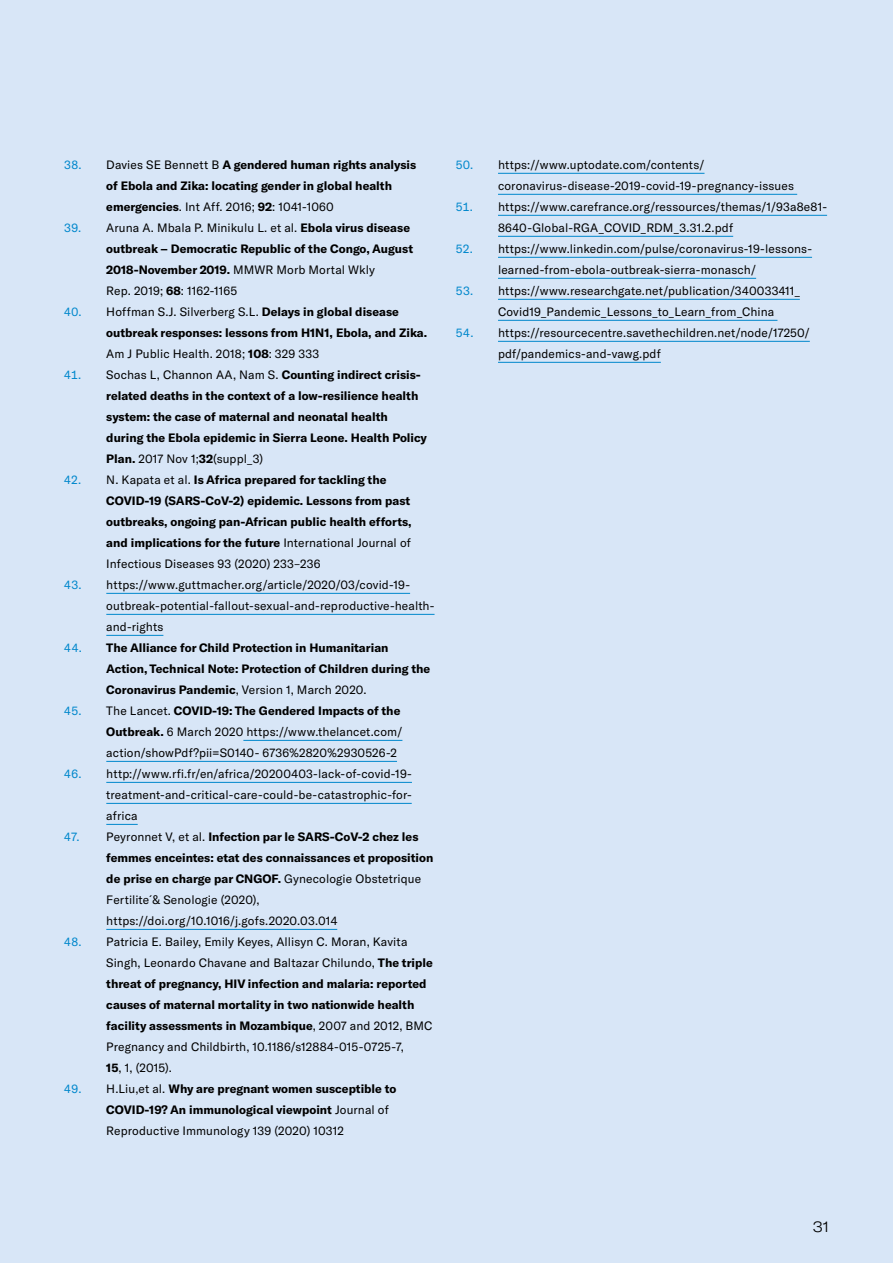
<style>
.page{position:relative;width:893px;height:1263px;background:#d8e6f7}
.page>*{position:absolute;margin:0;border:0;box-sizing:border-box;transform-origin:0 0}
.t1{font:300 expanded 15px "GT America";color:#000}
.t2{font:12px/21px "GT America";letter-spacing:.01em;color:#000}
.t3{font:700 12px/21px "GT America";color:#000}
.s1{font-weight:400;color:#0087cc}
.s2{font-weight:400}
.s3{color:#0087cc}
.s4{font-weight:700}
</style>
<div class="page">
<hr style="left:106px;top:593px;width:304px;height:1px;background:#0087cc">
<hr style="left:106px;top:614px;width:329px;height:1px;background:#0087cc">
<hr style="left:106px;top:635px;width:57px;height:1px;background:#0087cc">
<hr style="left:243px;top:740px;width:159px;height:1px;background:#0087cc">
<hr style="left:106px;top:761px;width:291px;height:1px;background:#0087cc">
<hr style="left:106px;top:782px;width:306px;height:1px;background:#0087cc">
<hr style="left:106px;top:803px;width:306px;height:1px;background:#0087cc">
<hr style="left:106px;top:824px;width:32px;height:1px;background:#0087cc">
<hr style="left:106px;top:929px;width:231px;height:1px;background:#0087cc">
<hr style="left:498px;top:173px;width:206px;height:1px;background:#0087cc">
<hr style="left:498px;top:194px;width:299px;height:1px;background:#0087cc">
<hr style="left:498px;top:215px;width:329px;height:1px;background:#0087cc">
<hr style="left:498px;top:236px;width:235px;height:1px;background:#0087cc">
<hr style="left:498px;top:257px;width:314px;height:1px;background:#0087cc">
<hr style="left:498px;top:278px;width:258px;height:1px;background:#0087cc">
<hr style="left:498px;top:299px;width:302px;height:1px;background:#0087cc">
<hr style="left:498px;top:320px;width:279px;height:1px;background:#0087cc">
<hr style="left:498px;top:341px;width:312px;height:1px;background:#0087cc">
<hr style="left:498px;top:362px;width:163px;height:1px;background:#0087cc">
<p class="t3" style="left:106px;top:154px;width:311px;text-indent:-43px"><span class="s1">38.</span> <span class="s2">Davies SE Bennett B</span> A gendered human rights analysis of Ebola and Zika: locating gender in global health emergencies<span class="s2">. Int Aff. 2016;</span> 92<span class="s2">: 1041-1060</span></p>
<p class="t3" style="left:106px;top:217px;width:308px;text-indent:-43px"><span class="s1">39.</span> <span class="s2">Aruna A. Mbala P. Minikulu L. et al.</span> Ebola virus disease outbreak – Democratic Republic of the Congo, August 2018-November 2019. <span class="s2">MMWR Morb Mortal Wkly<br>Rep. 2019;</span> 68<span class="s2">: 1162-1165</span></p>
<p class="t3" style="left:106px;top:301px;width:322px;text-indent:-43px"><span class="s1">40.</span> <span class="s2">Hoffman S.J. Silverberg S.L.</span> Delays in global disease outbreak responses: lessons from H1N1, Ebola, and Zika.<br><span class="s2">Am J Public Health. 2018;</span> 108<span class="s2">: 329 333</span></p>
<p class="t3" style="left:106px;top:364px;width:322px;text-indent:-43px"><span class="s1">41.</span> <span class="s2">Sochas L, Channon AA, Nam S.</span> Counting indirect crisis&shy;related deaths in the context of a low-resilience health system: the case of maternal and neonatal health during the Ebola epidemic in Sierra Leone. Health Policy Plan. <span class="s2">2017 Nov 1;</span>32<span class="s2">(suppl_3)</span></p>
<p class="t3" style="left:106px;top:469px;width:307px;text-indent:-43px"><span class="s1">42.</span> <span class="s2">N. Kapata et al.</span> Is Africa prepared for tackling the COVID-19 (SARS-CoV-2) epidemic. Lessons from past outbreaks, ongoing pan-African public health efforts, and implications for the future <span class="s2">International Journal of Infectious Diseases 93 (2020) 233–236</span></p>
<p class="t2" style="left:106px;top:574px;width:330px;text-indent:-43px"><span class="s3">43.</span> https://www.guttmacher.org/article/2020/03/covid-19- outbreak-potential-fallout-sexual-and-reproductive-health&shy;and-rights</p>
<p class="t3" style="left:106px;top:637px;width:325px;text-indent:-43px"><span class="s1">44.</span> The Alliance for Child Protection in Humanitarian<br>Action, Technical Note: Protection of Children during the<br>Coronavirus Pandemic<span class="s2">, Version 1, March 2020.</span></p>
<p class="t2" style="left:106px;top:700px;width:298px;text-indent:-43px"><span class="s3">45.</span> The Lancet. <span class="s4">COVID-19: The Gendered Impacts of the<br>Outbreak.</span> 6 March 2020 https://www.thelancet.com/ action/showPdf?pii=S0140- 6736%2820%2930526-2</p>
<p class="t2" style="left:106px;top:763px;width:307px;text-align:justify;text-indent:-43px"><span class="s3">46.</span> http://www.rfi.fr/en/africa/20200403-lack-of-covid-19- treatment-and-critical-care-could-be-catastrophic-for&shy;africa</p>
<p class="t2" style="left:106px;top:826px;width:329px;text-indent:-43px"><span class="s3">47.</span> Peyronnet V, et al. <span class="s4">Infection par le SARS-CoV-2 chez les femmes enceintes: etat des connaissances et proposition de prise en charge par CNGOF.</span> Gynecologie Obstetrique Fertilite ́&amp; Senologie (2020), https://doi.org/10.1016/j.gofs.2020.03.014</p>
<p class="t2" style="left:106px;top:931px;width:328px;text-indent:-43px"><span class="s3">48.</span> Patricia E. Bailey, Emily Keyes, Allisyn C. Moran, Kavita Singh, Leonardo Chavane and Baltazar Chilundo, <span class="s4">The triple threat of pregnancy, HIV infection and malaria: reported causes of maternal mortality in two nationwide health facility assessments in Mozambique</span>, 2007 and 2012, BMC Pregnancy and Childbirth, 10.1186/s12884-015-0725-7,<br><span class="s4">15</span>, 1, (2015).</p>
<p class="t3" style="left:106px;top:1078px;width:292px;text-indent:-43px"><span class="s1">49.</span> <span class="s2">H.Liu,et al.</span> Why are pregnant women susceptible to<br>COVID-19? An immunological viewpoint <span class="s2">Journal of<br>Reproductive Immunology 139 (2020) 10312</span></p>
<p class="t2" style="left:498px;top:154px;width:298px;text-indent:-43px"><span class="s3">50.</span> https://www.uptodate.com/contents/ coronavirus-disease-2019-covid-19-pregnancy-issues</p>
<p class="t2" style="left:498px;top:196px;width:331px;text-indent:-43px"><span class="s3">51.</span> https://www.carefrance.org/ressources/themas/1/93a8e81-<br>8640-Global-RGA_COVID_RDM_3.31.2.pdf</p>
<p class="t2" style="left:498px;top:238px;width:316px;text-indent:-43px"><span class="s3">52.</span> https://www.linkedin.com/pulse/coronavirus-19-lessons&shy;learned-from-ebola-outbreak-sierra-monasch/</p>
<p class="t2" style="left:498px;top:280px;width:303px;text-indent:-43px"><span class="s3">53.</span> https://www.researchgate.net/publication/340033411_<br>Covid19_Pandemic_Lessons_to_Learn_from_China</p>
<p class="t2" style="left:498px;top:322px;width:313px;text-indent:-43px"><span class="s3">54.</span> https://resourcecentre.savethechildren.net/node/17250/ pdf/pandemics-and-vawg.pdf</p>
<p class="t1" style="left:813px;top:1218px;width:18px">31</p>
</div>
